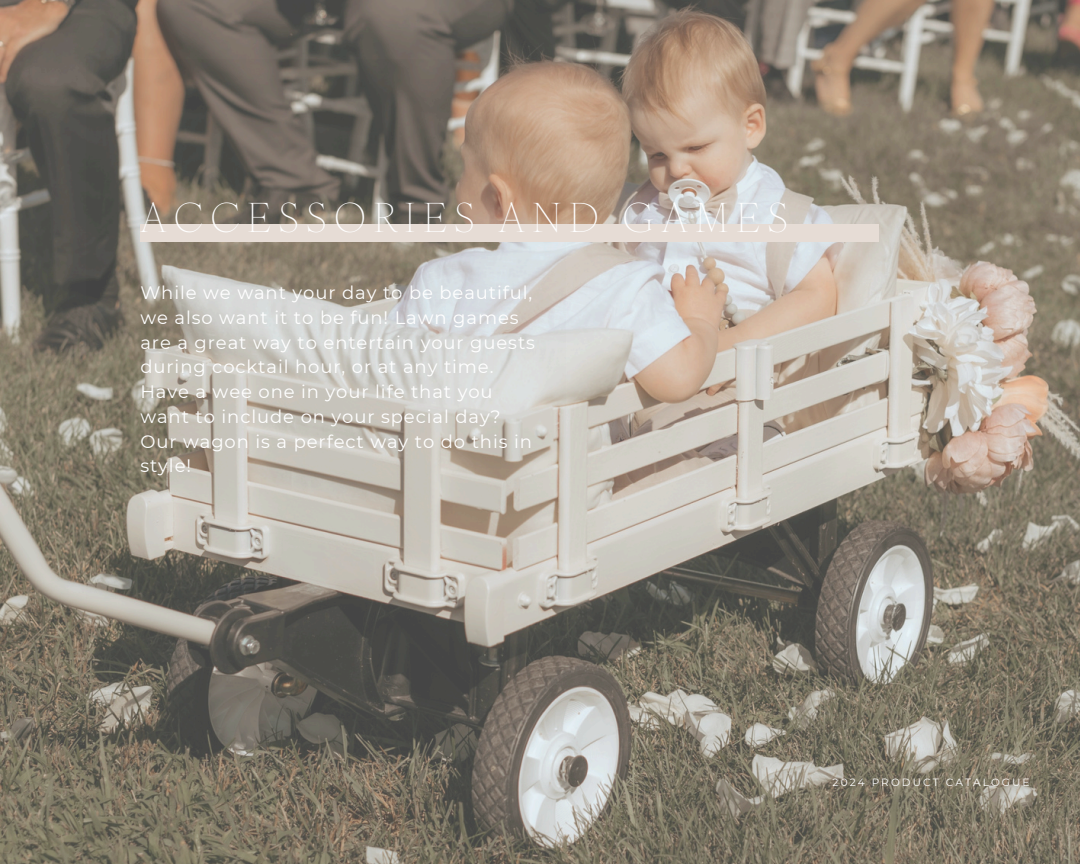
<style>
.page{position:relative;width:1080px;height:864px;background:#fff}
.page>*{position:absolute;margin:0;border:0;box-sizing:border-box;transform-origin:0 0}
.t1{font:100 40.05px "Ivy Ora Display";letter-spacing:.2em;color:#fff}
.t2{font:18px/24.8px "Montserrat";letter-spacing:.05em;color:#fff}
.t3{font:10.5px "Montserrat";letter-spacing:.2em;color:#fff}
</style>
<div class="page">
<img style="left:1px;top:0;width:1079px;height:864px">
<div style="left:140px;top:224px;width:739px;height:18px;background:#e6dcd5"></div>
<p class="t1" style="left:140px;top:191px;width:649px">ACCESSORIES AND GAMES</p>
<h2 class="t2" style="left:140px;top:280px;width:396px">While we want your day to be beautiful, we also want it to be fun! Lawn games are a great way to entertain your guests during cocktail hour, or at any time.<br>Have a wee one in your life that you want to include on your special day?<br>Our wagon is a perfect way to do this in style!</h2>
<h1 class="t3" style="left:833px;top:776px;width:199px">2024 PRODUCT CATALOGUE</h1>
</div>
